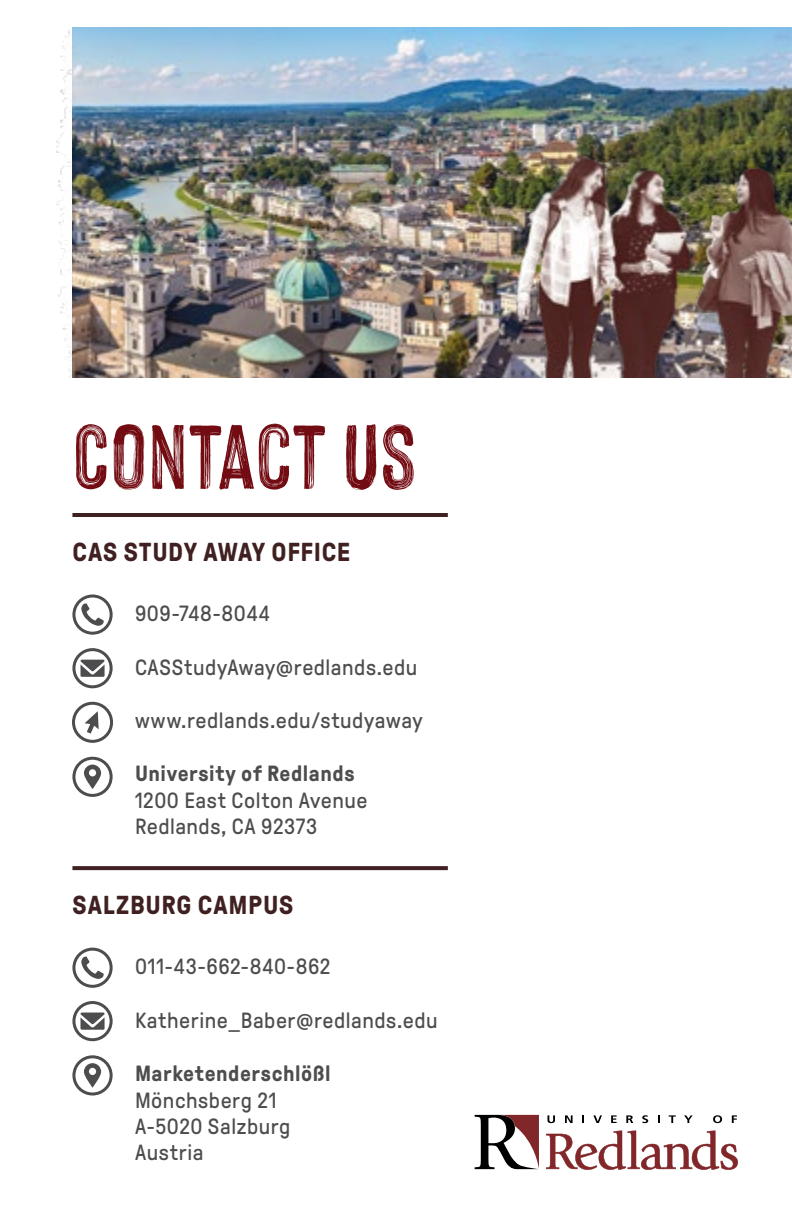
<style>
.page{position:relative;width:792px;height:1224px;background:#fff}
.page>*{position:absolute;margin:0;border:0;box-sizing:border-box;transform-origin:0 0}
.t1{font:100px "Hackney Vector";color:#730b12}
.t2{font:700 26px "GT Pressura";letter-spacing:.03em;color:#402020}
.t3{font:22px/26.4px "GT Pressura";letter-spacing:.025em;color:#4d4d4f}
.t4{font:700 22px "GT Pressura";letter-spacing:.025em;color:#4d4d4f}
</style>
<div class="page">
<img style="left:135px;top:27px;width:657px;height:351px">
<svg style="left:546px;top:1131px;width:192px;height:39px"></svg>
<svg style="left:547px;top:1115px;width:8px;height:8px"></svg>
<svg style="left:565px;top:1115px;width:8px;height:8px"></svg>
<svg style="left:582px;top:1115px;width:2px;height:8px"></svg>
<svg style="left:593px;top:1115px;width:9px;height:8px"></svg>
<svg style="left:611px;top:1115px;width:6px;height:8px"></svg>
<svg style="left:626px;top:1115px;width:7px;height:8px"></svg>
<svg style="left:642px;top:1115px;width:6px;height:8px"></svg>
<svg style="left:658px;top:1115px;width:2px;height:8px"></svg>
<svg style="left:669px;top:1115px;width:7px;height:8px"></svg>
<svg style="left:684px;top:1115px;width:9px;height:8px"></svg>
<svg style="left:713px;top:1115px;width:9px;height:8px"></svg>
<svg style="left:732px;top:1115px;width:5px;height:8px"></svg>
<svg style="left:475px;top:1115px;width:64px;height:54px"></svg>
<hr style="left:72px;top:513px;width:376px;height:4px;background:#402020">
<svg style="left:72px;top:866px;width:376px;height:4px;background:#462727"></svg>
<div style="left:72px;top:595px;width:41px;height:40px;border:3px solid #4d4d4f;border-radius:50%"></div>
<div style="left:72px;top:1001px;width:41px;height:40px;border:3px solid #4d4d4f;border-radius:50%"></div>
<div style="left:72px;top:948px;width:41px;height:40px;border:3px solid #4d4d4f;border-radius:50%"></div>
<div style="left:72px;top:1055px;width:41px;height:41px;border:3px solid #4d4d4f;border-radius:50%"></div>
<div style="left:72px;top:648px;width:41px;height:40px;border:3px solid #4d4d4f;border-radius:50%"></div>
<div style="left:72px;top:757px;width:41px;height:40px;border:3px solid #4d4d4f;border-radius:50%"></div>
<div style="left:72px;top:702px;width:41px;height:41px;border:3px solid #4d4d4f;border-radius:50%"></div>
<svg style="left:81px;top:603px;width:23px;height:23px"></svg>
<svg style="left:80px;top:1013px;width:25px;height:17px"></svg>
<svg style="left:80px;top:660px;width:25px;height:17px"></svg>
<svg style="left:81px;top:957px;width:23px;height:22px"></svg>
<svg style="left:84px;top:1063px;width:17px;height:25px"></svg>
<svg style="left:84px;top:765px;width:17px;height:24px"></svg>
<svg style="left:85px;top:711px;width:14px;height:22px"></svg>
<img style="left:512px;top:152px;width:280px;height:226px">
<img style="left:56px;top:27px;width:79px;height:351px">
<h1 class="t1" style="left:72px;top:402px;width:346px">CONTACT US</h1>
<p class="t2" style="left:73px;top:538px;width:279px">CAS STUDY AWAY OFFICE</p>
<p class="t3" style="left:135px;top:601px;width:136px">909-748-8044</p>
<p class="t3" style="left:135px;top:654px;width:284px">CASStudyAway@redlands.edu</p>
<p class="t3" style="left:135px;top:708px;width:289px">www.redlands.edu/studyaway</p>
<p class="t4" style="left:135px;top:762px;width:221px">University of Redlands</p>
<p class="t3" style="left:135px;top:787px;width:234px">1200 East Colton Avenue<br>Redlands, CA 92373</p>
<p class="t2" style="left:73px;top:891px;width:222px">SALZBURG CAMPUS</p>
<p class="t3" style="left:135px;top:954px;width:197px">011-43-662-840-862</p>
<p class="t3" style="left:135px;top:1007px;width:304px">Katherine_Baber@redlands.edu</p>
<p class="t4" style="left:135px;top:1062px;width:197px">Marketenderschlößl</p>
<p class="t3" style="left:135px;top:1087px;width:157px">Mönchsberg 21<br>A-5020 Salzburg<br>Austria</p>
</div>
